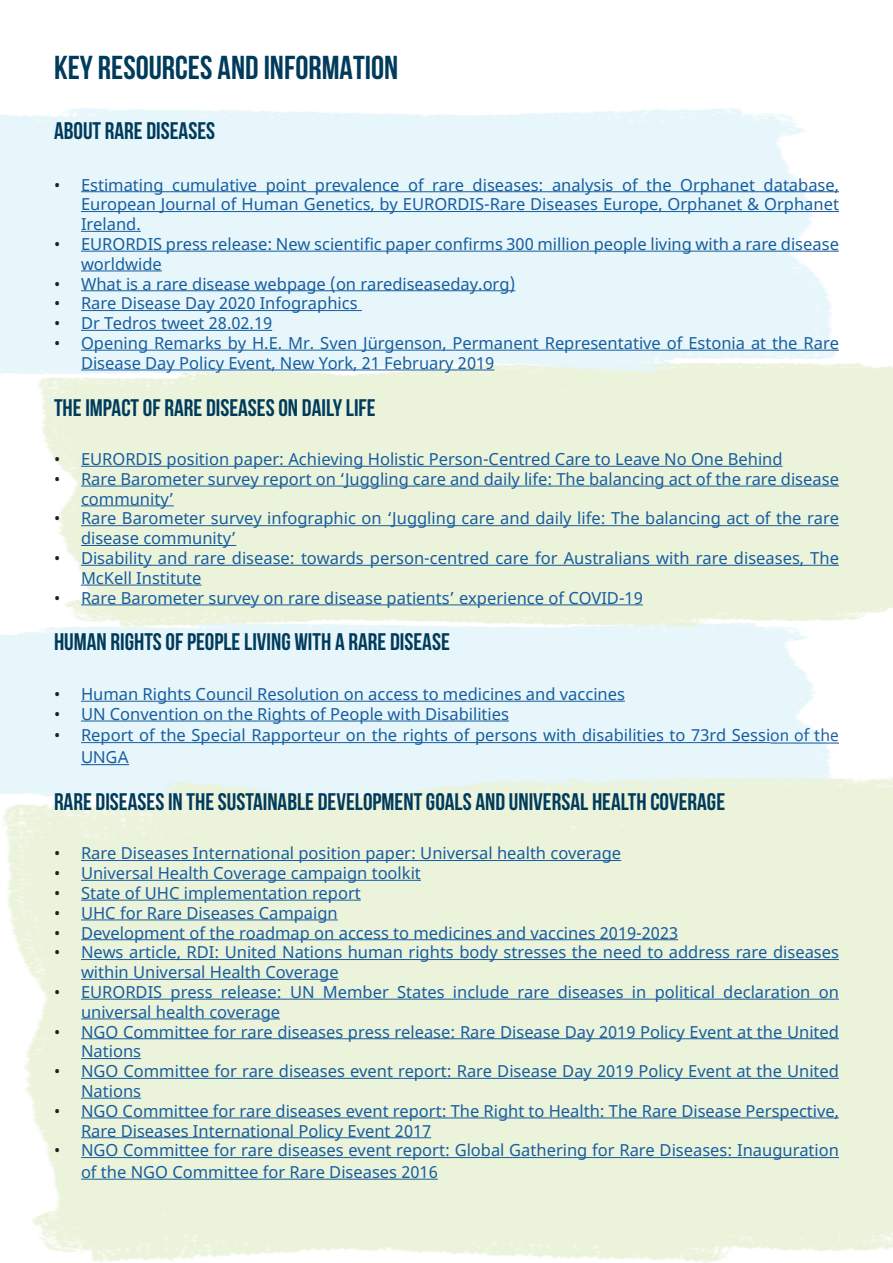
<style>
.page{position:relative;width:893px;height:1263px;background:#fff}
.page>*{position:absolute;margin:0;border:0;box-sizing:border-box;transform-origin:0 0}
.t1{font:700 33px "Bebas Neue";color:#003b5c}
.t2{font:24px "Bebas Neue";color:#003b5c}
.t3{font:18px "Corbel";color:#175d9e}
.t4{font:16.5px/19.8px "Noto Sans";color:#175d9e}
.s1{color:#231f20}
.s2{font-family:"Corbel";font-size:18px}
</style>
<div class="page">
<img style="left:0;top:17px;width:1px;height:553px">
<hr style="left:81px;top:191px;width:758px;height:1px;background:#175d9e">
<hr style="left:81px;top:211px;width:758px;height:1px;background:#175d9e">
<hr style="left:81px;top:231px;width:60px;height:1px;background:#175d9e">
<hr style="left:81px;top:251px;width:758px;height:1px;background:#175d9e">
<hr style="left:81px;top:271px;width:81px;height:1px;background:#175d9e">
<hr style="left:81px;top:290px;width:434px;height:1px;background:#175d9e">
<hr style="left:81px;top:310px;width:281px;height:1px;background:#175d9e">
<hr style="left:81px;top:330px;width:191px;height:1px;background:#175d9e">
<hr style="left:81px;top:350px;width:758px;height:1px;background:#175d9e">
<hr style="left:81px;top:370px;width:413px;height:1px;background:#175d9e">
<hr style="left:81px;top:466px;width:702px;height:1px;background:#175d9e">
<hr style="left:81px;top:486px;width:758px;height:1px;background:#175d9e">
<hr style="left:81px;top:505px;width:93px;height:1px;background:#175d9e">
<hr style="left:81px;top:525px;width:758px;height:1px;background:#175d9e">
<hr style="left:81px;top:545px;width:155px;height:1px;background:#175d9e">
<hr style="left:81px;top:565px;width:758px;height:1px;background:#175d9e">
<hr style="left:81px;top:585px;width:121px;height:1px;background:#175d9e">
<hr style="left:81px;top:604px;width:562px;height:1px;background:#175d9e">
<hr style="left:81px;top:701px;width:544px;height:1px;background:#175d9e">
<hr style="left:81px;top:721px;width:428px;height:1px;background:#175d9e">
<hr style="left:81px;top:742px;width:689px;height:1px;background:#175d9e">
<hr style="left:770px;top:742px;width:69px;height:1px;background:#175d9e">
<hr style="left:81px;top:764px;width:48px;height:1px;background:#175d9e">
<hr style="left:81px;top:860px;width:540px;height:1px;background:#175d9e">
<hr style="left:81px;top:880px;width:340px;height:1px;background:#175d9e">
<hr style="left:81px;top:900px;width:280px;height:1px;background:#175d9e">
<hr style="left:81px;top:919px;width:257px;height:1px;background:#175d9e">
<hr style="left:81px;top:939px;width:597px;height:1px;background:#175d9e">
<hr style="left:81px;top:959px;width:758px;height:1px;background:#175d9e">
<hr style="left:81px;top:979px;width:258px;height:1px;background:#175d9e">
<hr style="left:81px;top:999px;width:758px;height:1px;background:#175d9e">
<hr style="left:81px;top:1018px;width:199px;height:1px;background:#175d9e">
<hr style="left:81px;top:1038px;width:758px;height:1px;background:#175d9e">
<hr style="left:81px;top:1058px;width:60px;height:1px;background:#175d9e">
<hr style="left:81px;top:1078px;width:758px;height:1px;background:#175d9e">
<hr style="left:81px;top:1098px;width:60px;height:1px;background:#175d9e">
<hr style="left:81px;top:1117px;width:758px;height:1px;background:#175d9e">
<hr style="left:81px;top:1137px;width:350px;height:1px;background:#175d9e">
<hr style="left:81px;top:1157px;width:758px;height:1px;background:#175d9e">
<hr style="left:81px;top:1179px;width:357px;height:1px;background:#175d9e">
<p class="t1" style="left:54px;top:49px;width:346px">KEY RESOURCES AND INFORMATION</p>
<p class="t2" style="left:54px;top:118px;width:163px">ABOUT RARE DISEASES</p>
<p class="t4" style="left:81px;top:175px;width:759px;text-align:justify;text-indent:-27px"><span class="s1">•</span> Estimating cumulative point prevalence of rare diseases: analysis of the Orphanet database, European Journal of Human Genetics, by EURORDIS-Rare Diseases Europe, Orphanet &amp; Orphanet Ireland.</p>
<p class="t4" style="left:81px;top:235px;width:759px;text-indent:-27px"><span class="s1">•</span> EURORDIS press release: New scientific paper confirms 300 million people living with a rare disease worldwide</p>
<p class="t4" style="left:54px;top:274px;width:463px"><span class="s1">•</span> What is a rare disease webpage (on rarediseaseday.org)</p>
<p class="t4" style="left:54px;top:294px;width:305px"><span class="s1">•</span> Rare Disease Day 2020 Infographics</p>
<p class="t4" style="left:54px;top:314px;width:220px"><span class="s1">•</span> Dr Tedros tweet 28.02.19</p>
<p class="t4" style="left:81px;top:334px;width:759px;text-indent:-27px"><span class="s1">•</span> Opening Remarks by H.E. Mr. Sven Jürgenson, Permanent Representative of Estonia at the Rare<br>Disease Day Policy Event, New York, 21 February 2019</p>
<p class="t2" style="left:54px;top:394px;width:323px">THE IMPACT OF RARE DISEASES ON DAILY LIFE</p>
<p class="t4" style="left:54px;top:450px;width:730px"><span class="s1">•</span> EURORDIS position paper: Achieving Holistic Person-Centred Care to Leave No One Behind</p>
<p class="t4" style="left:81px;top:469px;width:759px;text-indent:-27px"><span class="s1">•</span> Rare Barometer survey report on ‘Juggling care and daily life: The balancing act of the rare disease community’</p>
<p class="t4" style="left:81px;top:509px;width:759px;text-indent:-27px"><span class="s1">•</span> Rare Barometer survey infographic on ‘Juggling care and daily life: The balancing act of the rare disease community’</p>
<p class="t4" style="left:81px;top:549px;width:759px;text-indent:-27px"><span class="s1">•</span> Disability and rare disease: towards person-centred care for Australians with rare diseases, The<br>McKell Institute</p>
<p class="t4" style="left:54px;top:588px;width:590px"><span class="s1">•</span> Rare Barometer survey on rare disease patients’ experience of COVID-19</p>
<p class="t2" style="left:54px;top:629px;width:397px">HUMAN RIGHTS OF PEOPLE LIVING WITH A RARE DISEASE</p>
<p class="t4" style="left:54px;top:685px;width:572px"><span class="s1">•</span> Human Rights Council Resolution on access to medicines and vaccines</p>
<p class="t4" style="left:54px;top:704px;width:456px"><span class="s1">•</span> UN Convention on the Rights of People with Disabilities</p>
<p class="t4" style="left:54px;top:726px;width:786px"><span class="s1">•</span> Report of the Special Rapporteur on the rights of persons with disabilities to 73rd Sessi<span class="s2">on of the</span></p>
<p class="t3" style="left:81px;top:746px;width:50px">UNGA</p>
<p class="t2" style="left:54px;top:788px;width:673px">RARE DISEASES IN THE SUSTAINABLE DEVELOPMENT GOALS AND UNIVERSAL HEALTH COVERAGE</p>
<p class="t4" style="left:54px;top:844px;width:569px"><span class="s1">•</span> Rare Diseases International position paper: Universal health coverage</p>
<p class="t4" style="left:54px;top:864px;width:368px"><span class="s1">•</span> Universal Health Coverage campaign toolkit</p>
<p class="t4" style="left:54px;top:883px;width:308px"><span class="s1">•</span> State of UHC implementation report</p>
<p class="t4" style="left:54px;top:903px;width:285px"><span class="s1">•</span> UHC for Rare Diseases Campaign</p>
<p class="t4" style="left:54px;top:923px;width:626px"><span class="s1">•</span> Development of the roadmap on access to medicines and vaccines 2019-2023</p>
<p class="t4" style="left:81px;top:943px;width:759px;text-indent:-27px"><span class="s1">•</span> News article, RDI: United Nations human rights body stresses the need to address rare diseases within Universal Health Coverage</p>
<p class="t4" style="left:81px;top:982px;width:759px;text-indent:-27px"><span class="s1">•</span> EURORDIS press release: UN Member States include rare diseases in political declaration on universal health coverage</p>
<p class="t4" style="left:81px;top:1022px;width:759px;text-indent:-27px"><span class="s1">•</span> NGO Committee for rare diseases press release: Rare Disease Day 2019 Policy Event at the United<br>Nations</p>
<p class="t4" style="left:81px;top:1062px;width:759px;text-indent:-27px"><span class="s1">•</span> NGO Committee for rare diseases event report: Rare Disease Day 2019 Policy Event at the United<br>Nations</p>
<p class="t4" style="left:81px;top:1101px;width:759px;text-indent:-27px"><span class="s1">•</span> NGO Committee for rare diseases event report: The Right to Health: The Rare Disease Perspective,<br>Rare Diseases International Policy Event 2017</p>
<p class="t4" style="left:81px;top:1140px;width:759px;line-height:21.6px;text-indent:-27px"><span class="s1">•</span> NGO Committee for rare diseases event report: Global Gathering for Rare Diseases: Inauguration of the NGO Committee for Rare Diseases 2016</p>
</div>
